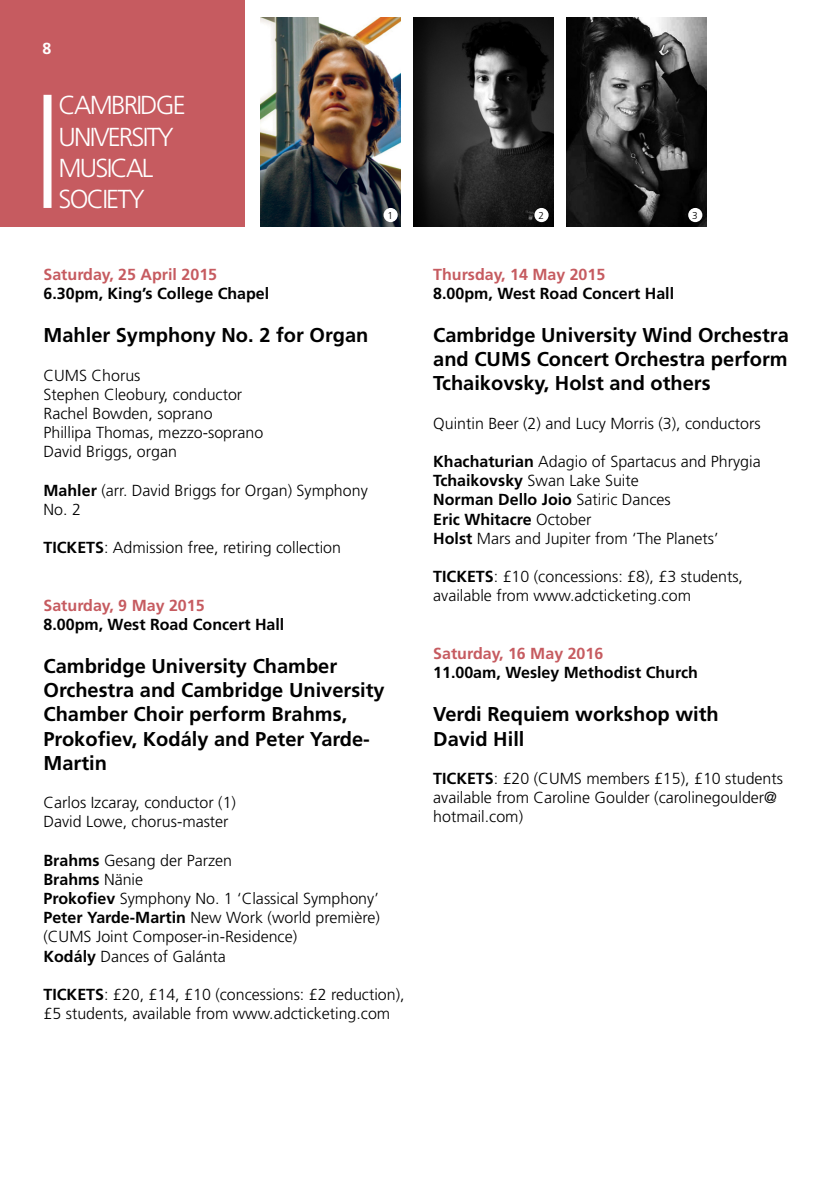
<style>
.page{position:relative;width:840px;height:1191px;background:#fff}
.page>*{position:absolute;margin:0;border:0;box-sizing:border-box;transform-origin:0 0}
.t1{font:300 26px/31.2px "Frutiger LT Std";letter-spacing:-.07em;color:#fff}
.t2{font:700 20px/24px "Frutiger LT Std";color:#000}
.t3{font:300 16px/19.2px "Frutiger LT Std";color:#000}
.t4{font:700 16px "Frutiger LT Std";color:#000}
.t5{font:700 16px "Frutiger LT Std";color:#c65b60}
.t6{font:700 16px "Frutiger LT Std";color:#fff}
.t7{font:300 10px "Frutiger LT Std";color:#000}
.s1{font-weight:700}
</style>
<div class="page">
<img style="left:566px;top:17px;width:140px;height:210px">
<img style="left:413px;top:17px;width:140px;height:210px">
<img style="left:260px;top:17px;width:140px;height:210px">
<div style="left:0;top:0;width:244px;height:227px;background:#c65b60"></div>
<div style="left:43px;top:95px;width:8px;height:113px;background:#fff"></div>
<div style="left:383px;top:208px;width:14px;height:14px;background:#fff;border-radius:50%"></div>
<div style="left:534px;top:208px;width:14px;height:14px;background:#fff;border-radius:50%"></div>
<div style="left:687px;top:208px;width:15px;height:14px;background:#fff;border-radius:50%"></div>
<p class="t6" style="left:43px;top:39px;width:10px">8</p>
<h1 class="t1" style="left:59px;top:90px;width:129px">CAMBRIDGE<br>UNIVERSITY<br>MUSICAL<br>SOCIETY</h1>
<p class="t7" style="left:387px;top:210px;width:7px">1</p>
<p class="t7" style="left:538px;top:210px;width:7px">2</p>
<p class="t7" style="left:691px;top:210px;width:7px">3</p>
<p class="t5" style="left:43px;top:265px;width:175px">Saturday, 25 April 2015</p>
<p class="t4" style="left:43px;top:284px;width:227px">6.30pm, King’s College Chapel</p>
<p class="t2" style="left:43px;top:323px;width:326px">Mahler Symphony No. 2 for Organ</p>
<p class="t3" style="left:43px;top:366px;width:221px">CUMS Chorus<br>Stephen Cleobury, conductor<br>Rachel Bowden, soprano<br>Phillipa Thomas, mezzo-soprano<br>David Briggs, organ</p>
<p class="t3" style="left:43px;top:481px;width:325px"><span class="s1">Mahler</span> (arr. David Briggs for Organ) Symphony<br>No. 2</p>
<p class="t3" style="left:43px;top:538px;width:299px"><span class="s1">TICKETS</span>: Admission free, retiring collection</p>
<p class="t5" style="left:43px;top:596px;width:162px">Saturday, 9 May 2015</p>
<p class="t4" style="left:43px;top:615px;width:242px">8.00pm, West Road Concert Hall</p>
<p class="t2" style="left:43px;top:654px;width:342px">Cambridge University Chamber<br>Orchestra and Cambridge University<br>Chamber Choir perform Brahms,<br>Prokofiev, Kodály and Peter Yarde-<br>Martin</p>
<p class="t3" style="left:43px;top:793px;width:194px">Carlos Izcaray, conductor (1)<br>David Lowe, chorus-master</p>
<p class="t3" style="left:43px;top:850px;width:338px"><span class="s1">Brahms</span> Gesang der Parzen<br><span class="s1">Brahms</span> Nänie<br><span class="s1">Prokofiev</span> Symphony No. 1 ‘Classical Symphony’<br><span class="s1">Peter Yarde-Martin</span> New Work (world première) (CUMS Joint Composer-in-Residence)<br><span class="s1">Kodály</span> Dances of Galánta</p>
<p class="t3" style="left:43px;top:985px;width:362px"><span class="s1">TICKETS</span>: £20, £14, £10 (concessions: £2 reduction), £5 students, available from www.adcticketing.com</p>
<p class="t5" style="left:433px;top:265px;width:173px">Thursday, 14 May 2015</p>
<p class="t4" style="left:433px;top:284px;width:242px">8.00pm, West Road Concert Hall</p>
<p class="t2" style="left:433px;top:323px;width:357px;text-align:justify">Cambridge University Wind Orchestra and CUMS Concert Orchestra perform Tchaikovsky, Holst and others</p>
<p class="t3" style="left:433px;top:414px;width:329px">Quintin Beer (2) and Lucy Morris (3), conductors</p>
<p class="t3" style="left:433px;top:452px;width:329px"><span class="s1">Khachaturian</span> Adagio of Spartacus and Phrygia <span class="s1">Tchaikovsky</span> Swan Lake Suite<br><span class="s1">Norman Dello Joio</span> Satiric Dances<br><span class="s1">Eric Whitacre</span> October<br><span class="s1">Holst</span> Mars and Jupiter from ‘The Planets’</p>
<p class="t3" style="left:433px;top:567px;width:311px"><span class="s1">TICKETS</span>: £10 (concessions: £8), £3 students, available from www.adcticketing.com</p>
<p class="t5" style="left:433px;top:644px;width:171px">Saturday, 16 May 2016</p>
<p class="t4" style="left:433px;top:663px;width:266px">11.00am, Wesley Methodist Church</p>
<p class="t2" style="left:433px;top:702px;width:287px">Verdi Requiem workshop with<br>David Hill</p>
<p class="t3" style="left:433px;top:769px;width:351px"><span class="s1">TICKETS</span>: £20 (CUMS members £15), £10 students available from Caroline Goulder (carolinegoulder@ hotmail.com)</p>
</div>
